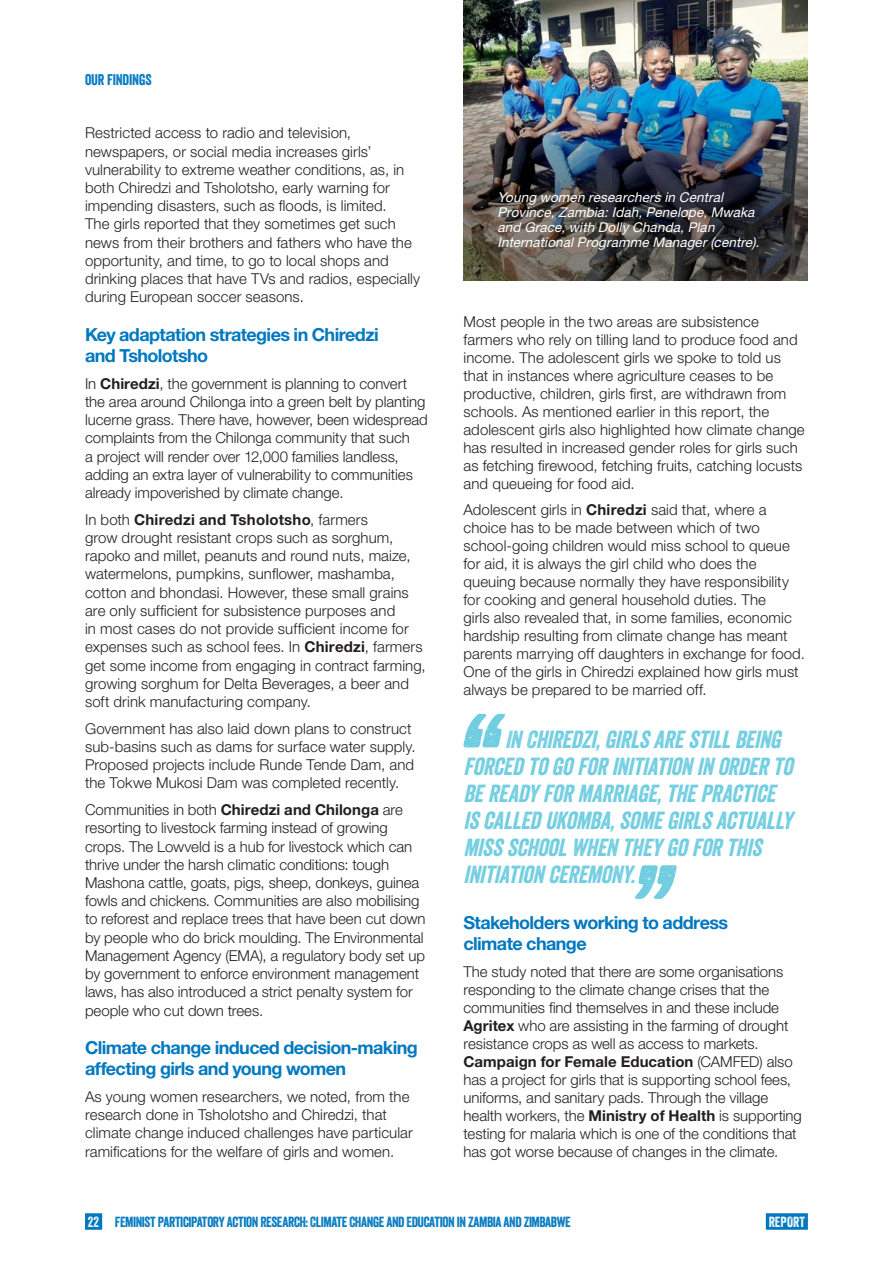
<style>
.page{position:relative;width:893px;height:1263px;background:#fff}
.page>*{position:absolute;margin:0;border:0;box-sizing:border-box;transform-origin:0 0}
.bodykop{font:italic 24px/27px "Veneer";color:#71cee1}
.bodykop2{font:700 18px/21.1px "Helvetica Neue LT Std";letter-spacing:-.035em;color:#0078c0}
.body{font:300 15px/18px "Helvetica Neue LT Std";letter-spacing:.005em;color:#231f20}
.t1{font:15px "Veneer";letter-spacing:-.015em;color:#0078c0}
.t2{font:14.25px "Veneer";letter-spacing:-.025em;color:#0078c0}
.t3{font:14.25px "Veneer";color:#fff}
.PHOTO{font:italic 13.5px/15px "Helvetica Neue LT Std";color:#fff}
.s1{font-weight:700}
.s2{color:#fff}
</style>
<div class="page">
<div style="left:85px;top:1213px;width:17px;height:17px;background:#0078c0"></div>
<div style="left:766px;top:1213px;width:42px;height:17px;background:#0078c0"></div>
<svg style="left:463px;top:714px;width:42px;height:34px"></svg>
<svg style="left:635px;top:865px;width:42px;height:34px"></svg>
<img style="left:463px;top:0;width:345px;height:30px">
<img style="left:463px;top:30px;width:345px;height:251px">
<p class="t1" style="left:85px;top:71px;width:68px">OUR FINDINGS</p>
<p class="body" style="left:85px;top:123px;width:337px">Restricted access to radio and television, newspapers, or social media increases girls’ vulnerability to extreme weather conditions, as, in both Chiredzi and Tsholotsho, early warning for impending disasters, such as floods, is limited.<br>The girls reported that they sometimes get such news from their brothers and fathers who have the opportunity, and time, to go to local shops and drinking places that have TVs and radios, especially during European soccer seasons.</p>
<p class="bodykop2" style="left:85px;top:323px;width:295px">Key adaptation strategies in Chiredzi and Tsholotsho</p>
<p class="body" style="left:85px;top:374px;width:344px">In <span class="s1">Chiredzi</span>, the government is planning to convert the area around Chilonga into a green belt by planting lucerne grass. There have, however, been widespread complaints from the Chilonga community that such<br>a project will render over 12,000 families landless, adding an extra layer of vulnerability to communities already impoverished by climate change.</p>
<p class="body" style="left:85px;top:510px;width:342px">In both <span class="s1">Chiredzi and Tsholotsho</span>, farmers<br>grow drought resistant crops such as sorghum, rapoko and millet, peanuts and round nuts, maize, watermelons, pumpkins, sunflower, mashamba, cotton and bhondasi. However, these small grains are only sufficient for subsistence purposes and<br>in most cases do not provide sufficient income for expenses such as school fees. In <span class="s1">Chiredzi</span>, farmers get some income from engaging in contract farming, growing sorghum for Delta Beverages, a beer and soft drink manufacturing company.</p>
<p class="body" style="left:85px;top:719px;width:332px">Government has also laid down plans to construct sub-basins such as dams for surface water supply.<br>Proposed projects include Runde Tende Dam, and the Tokwe Mukosi Dam was completed recently.</p>
<p class="body" style="left:85px;top:800px;width:342px">Communities in both <span class="s1">Chiredzi and Chilonga</span> are resorting to livestock farming instead of growing crops. The Lowveld is a hub for livestock which can thrive under the harsh climatic conditions: tough Mashona cattle, goats, pigs, sheep, donkeys, guinea fowls and chickens. Communities are also mobilising to reforest and replace trees that have been cut down by people who do brick moulding. The Environmental Management Agency (EMA), a regulatory body set up by government to enforce environment management laws, has also introduced a strict penalty system for people who cut down trees.</p>
<p class="bodykop2" style="left:85px;top:1036px;width:334px">Climate change induced decision-making affecting girls and young women</p>
<p class="body" style="left:85px;top:1087px;width:329px">As young women researchers, we noted, from the research done in Tsholotsho and Chiredzi, that climate change induced challenges have particular ramifications for the welfare of girls and women.</p>
<p class="PHOTO" style="left:497px;top:189px;width:266px">Young women researchers in Central Province,Zambia:Idah,Penelope,Mwaka and Grace,with Dolly Chanda,Plan InternationalProgramme Manager(centre).</p>
<p class="body" style="left:463px;top:312px;width:343px">Most people in the two areas are subsistence farmers who rely on tilling land to produce food and income. The adolescent girls we spoke to told us that in instances where agriculture ceases to be productive, children, girls first, are withdrawn from schools. As mentioned earlier in this report, the adolescent girls also highlighted how climate change has resulted in increased gender roles for girls such as fetching firewood, fetching fruits, catching locusts and queueing for food aid.</p>
<p class="body" style="left:463px;top:500px;width:343px">Adolescent girls in <span class="s1">Chiredzi</span> said that, where a choice has to be made between which of two school-going children would miss school to queue for aid, it is always the girl child who does the queuing because normally they have responsibility for cooking and general household duties. The<br>girls also revealed that, in some families, economic hardship resulting from climate change has meant parents marrying off daughters in exchange for food.<br>One of the girls in Chiredzi explained how girls must always be prepared to be married off.</p>
<p class="bodykop" style="left:463px;top:725px;width:337px;text-indent:42px">INCHIREDZI,GIRLSARESTILLBEING FORCEDTOGOFORINITIATIONINORDERTO BEREADYFORMARRIAGE,THEPRACTICE ISCALLEDUKOMBA,SOMEGIRLSACTUALLY MISSSCHOOLWHENTHEYGOFORTHIS INITIATIONCEREMONY.</p>
<p class="bodykop2" style="left:463px;top:912px;width:266px">Stakeholders working to address climate change</p>
<p class="body" style="left:463px;top:962px;width:340px">The study noted that there are some organisations responding to the climate change crises that the communities find themselves in and these include <span class="s1">Agritex</span> who are assisting in the farming of drought resistance crops as well as access to markets.<br><span class="s1">Campaign for Female Education</span> (CAMFED) also has a project for girls that is supporting school fees, uniforms, and sanitary pads. Through the village health workers, the <span class="s1">Ministry of Health</span> is supporting testing for malaria which is one of the conditions that has got worse because of changes in the climate.</p>
<p class="t2" style="left:88px;top:1213px;width:484px"><span class="s2">22</span> FEMINIST PARTICIPATORY ACTION RESEARCH: CLIMATE CHANGE AND EDUCATION IN ZAMBIA AND ZIMBABWE</p>
<p class="t3" style="left:769px;top:1213px;width:38px">REPORT</p>
</div>
